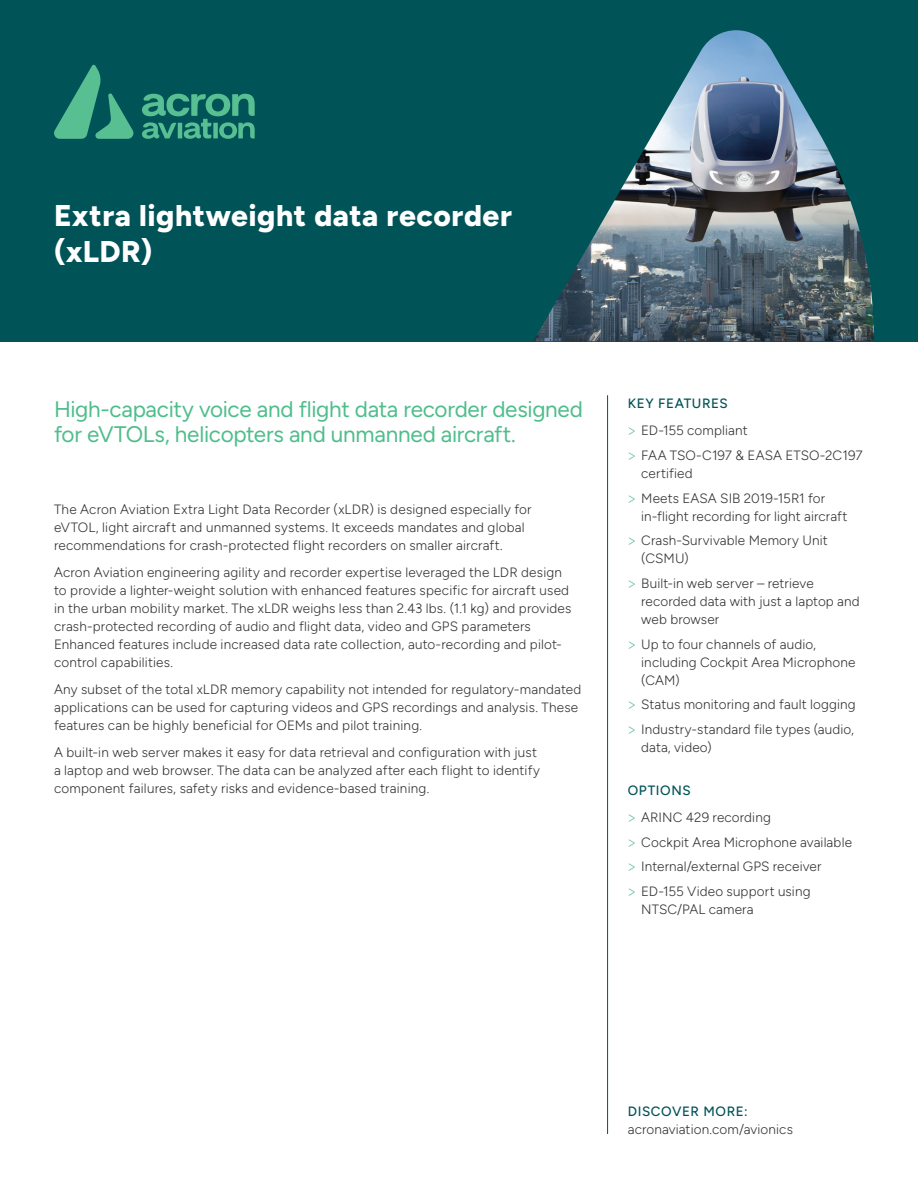
<style>
.page{position:relative;width:918px;height:1188px;background:#fff}
.page>*{position:absolute;margin:0;border:0;box-sizing:border-box;transform-origin:0 0}
.t1{font:800 30px/36px "Figtree";letter-spacing:.015em;color:#fff}
.t2{font:22.5px/25.5px "Figtree";letter-spacing:-.015em;color:#4fbd8c}
.t3{font:300 13.5px/18px "Figtree";letter-spacing:.015em;color:#363536}
.t4{font:500 13.5px "Figtree";letter-spacing:.045em;color:#005357}
.s1{font-weight:500;color:#005357}
.s2{font-family:"IBM Plex Sans";color:#4fbd8c}
</style>
<div class="page">
<hr style="left:607px;top:395px;width:1px;height:739px;background:#005357">
<div style="left:0;top:0;width:918px;height:341px;background:#005357"></div>
<img style="left:533px;top:30px;width:341px;height:311px">
<svg style="left:54px;top:65px;width:80px;height:74px"></svg>
<svg style="left:142px;top:94px;width:113px;height:45px"></svg>
<h1 class="t1" style="left:54px;top:197px;width:460px">Extra lightweight data recorder (xLDR)</h1>
<h2 class="t2" style="left:54px;top:396px;width:530px">High-capacity voice and flight data recorder designed for eVTOLs, helicopters and unmanned aircraft.</h2>
<p class="t3" style="left:54px;top:500px;width:479px">The Acron Aviation Extra Light Data Recorder (xLDR) is designed especially for eVTOL, light aircraft and unmanned systems. It exceeds mandates and global recommendations for crash-protected flight recorders on smaller aircraft.</p>
<p class="t3" style="left:54px;top:563px;width:519px">Acron Aviation engineering agility and recorder expertise leveraged the LDR design to provide a lighter-weight solution with enhanced features specific for aircraft used in the urban mobility market. The xLDR weighs less than 2.43 lbs. (1.1 kg) and provides crash-protected recording of audio and flight data, video and GPS parameters Enhanced features include increased data rate collection, auto-recording and pilot&shy;control capabilities.</p>
<p class="t3" style="left:54px;top:680px;width:529px">Any subset of the total xLDR memory capability not intended for regulatory-mandated applications can be used for capturing videos and GPS recordings and analysis. These features can be highly beneficial for OEMs and pilot training.</p>
<p class="t3" style="left:54px;top:743px;width:488px">A built-in web server makes it easy for data retrieval and configuration with just a laptop and web browser. The data can be analyzed after each flight to identify component failures, safety risks and evidence-based training.</p>
<p class="t3" style="left:628px;top:390px;width:121px;line-height:27px"><span class="s1">KEY FEATURES<br></span><span class="s2">&gt;</span> ED-155 compliant</p>
<p class="t3" style="left:641px;top:446px;width:223px;text-indent:-14px"><span class="s2">&gt;</span> FAA TSO-C197 &amp; EASA ETSO-2C197 certified</p>
<p class="t3" style="left:641px;top:489px;width:208px;text-indent:-14px"><span class="s2">&gt;</span> Meets EASA SIB 2019-15R1 for in-flight recording for light aircraft</p>
<p class="t3" style="left:641px;top:532px;width:188px;text-indent:-14px"><span class="s2">&gt;</span> Crash-Survivable Memory Unit (CSMU)</p>
<p class="t3" style="left:641px;top:574px;width:220px;text-indent:-14px"><span class="s2">&gt;</span> Built-in web server – retrieve recorded data with just a laptop and web browser</p>
<p class="t3" style="left:641px;top:635px;width:216px;text-indent:-14px"><span class="s2">&gt;</span> Up to four channels of audio, including Cockpit Area Microphone (CAM)</p>
<p class="t3" style="left:628px;top:692px;width:230px;line-height:24.8px"><span class="s2">&gt;</span> Status monitoring and fault logging <span class="s2">&gt;</span> Industry-standard file types (audio,</p>
<p class="t3" style="left:641px;top:739px;width:72px">data, video)</p>
<p class="t3" style="left:628px;top:777px;width:145px;line-height:27px"><span class="s1">OPTIONS<br></span><span class="s2">&gt;</span> ARINC 429 recording</p>
<p class="t3" style="left:628px;top:830px;width:226px;line-height:24.8px"><span class="s2">&gt;</span> Cockpit Area Microphone available <span class="s2">&gt;</span> Internal/external GPS receiver<br><span class="s2">&gt;</span> ED-155 Video support using</p>
<p class="t3" style="left:641px;top:901px;width:114px">NTSC/PAL camera</p>
<p class="t4" style="left:628px;top:1103px;width:121px">DISCOVER MORE:</p>
<p class="t3" style="left:628px;top:1120px;width:167px">acronaviation.com/avionics</p>
</div>
